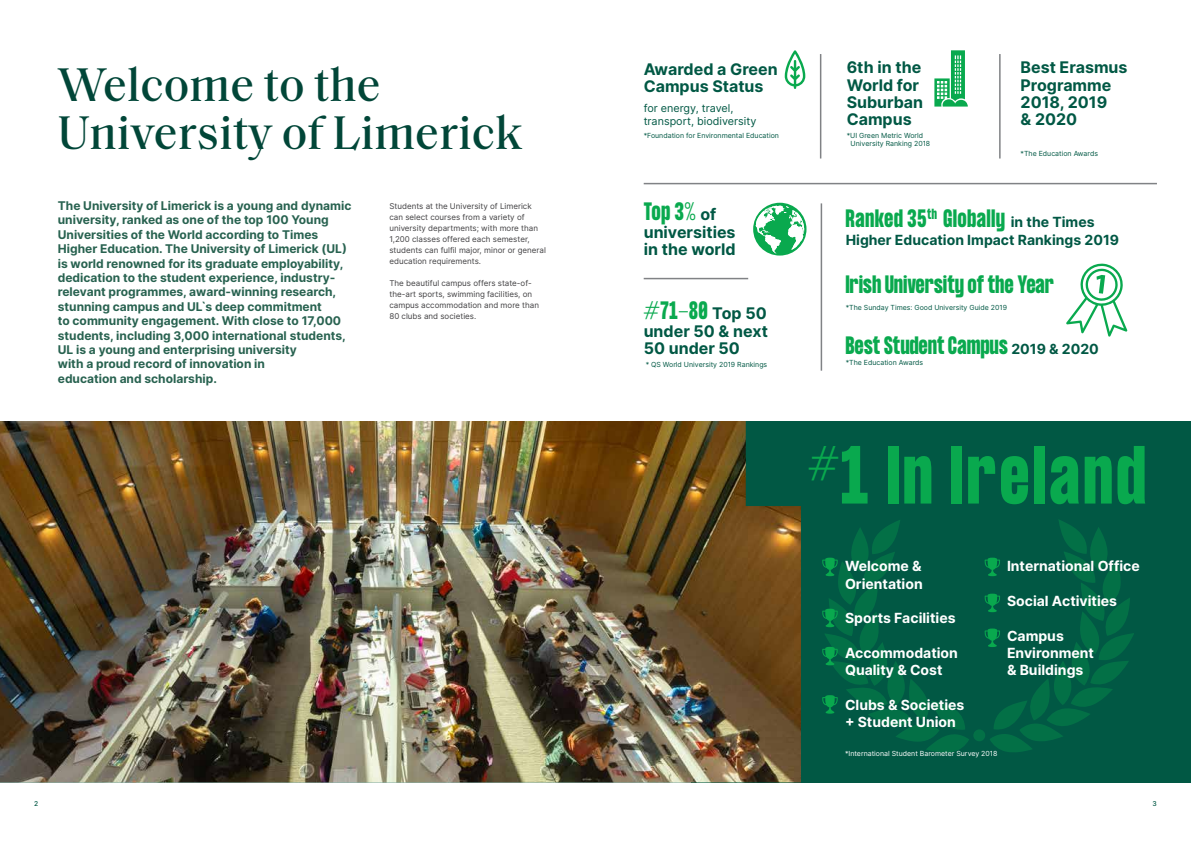
<style>
.page{position:relative;width:1191px;height:842px;background:#fff}
.page>*{position:absolute;margin:0;border:0;box-sizing:border-box;transform-origin:0 0}
.t1{font:700 72px "Formula Condensed";letter-spacing:.06em;color:#09a94e}
.t2{font:500 48px/47.9px "Saol Text";color:#014638}
.t3{font:700 22px "Formula Condensed";letter-spacing:.02em;color:#09a94e}
.t4{font:700 22px "Formula Condensed";letter-spacing:.04em;color:#09a94e}
.t5{font:700 16px/17.3px "Inter";color:#015844}
.t6{font:700 14px/17.3px "Inter";color:#fff}
.t7{font:700 14px "Inter";color:#015844}
.t8{font:700 12px/14.4px "Inter";color:#286250}
.t9{font:10.8px/13.2px "Inter";color:#015844}
.t10{font:8px/11px "Inter";color:#414042}
.t11{font:7px/7.2px "Inter";color:#015844}
.t12{font:7px "Inter";color:#fff}
.t13{font:500 6.7px "Inter";color:#015844}
.s1{font-family:"Inter";font-size:16px;color:#015844}
.s2{font-family:"Inter";font-size:14px;color:#015844}
</style>
<div class="page">
<div style="left:692px;top:421px;width:499px;height:361px;background:#015844"></div>
<img style="left:0;top:421px;width:801px;height:361px">
<svg style="left:934px;top:50px;width:33px;height:57px"></svg>
<hr style="left:820px;top:54px;width:1px;height:105px;background:#808285">
<svg style="left:784px;top:50px;width:21px;height:39px"></svg>
<hr style="left:999px;top:54px;width:1px;height:105px;background:#808285">
<hr style="left:643px;top:278px;width:105px;height:1px;background:#808285">
<hr style="left:820px;top:203px;width:2px;height:168px;background:#808285">
<hr style="left:643px;top:183px;width:514px;height:1px;background:#808285">
<div style="left:973px;top:729px;width:12px;height:12px;background:#037046;border-radius:50%"></div>
<svg style="left:822px;top:520px;width:147px;height:233px"></svg>
<svg style="left:984px;top:520px;width:150px;height:232px"></svg>
<svg style="left:753px;top:203px;width:53px;height:53px"></svg>
<svg style="left:755px;top:206px;width:49px;height:47px"></svg>
<svg style="left:1066px;top:263px;width:61px;height:74px"></svg>
<h2 class="t2" style="left:58px;top:58px;width:466px">Welcome to the<br>University of Limerick</h2>
<p class="t8" style="left:58px;top:198px;width:295px">The University of Limerick is a young and dynamic university, ranked as one of the top 100 Young Universities of the World according to Times Higher Education. The University of Limerick (UL) is world renowned for its graduate employability, dedication to the student experience, industry&shy;relevant programmes, award-winning research, stunning campus and UL`s deep commitment<br>to community engagement. With close to 17,000 students, including 3,000 international students, UL is a young and enterprising university<br>with a proud record of innovation in<br>education and scholarship.</p>
<p class="t10" style="left:389px;top:201px;width:158px">Students at the University of Limerick can select courses from a variety of university departments; with more than 1,200 classes offered each semester, students can fulfil major, minor or general education requirements.</p>
<p class="t10" style="left:389px;top:278px;width:151px">The beautiful campus offers state-of&shy;the-art sports, swimming facilities, on campus accommodation and more than 80 clubs and societies.</p>
<h3 class="t5" style="left:643px;top:60px;width:135px">Awarded a Green<br>Campus Status</h3>
<p class="t9" style="left:643px;top:101px;width:114px">for energy, travel, transport, biodiversity</p>
<p class="t11" style="left:643px;top:132px;width:137px">*Foundation for Environmental Education</p>
<h3 class="t3" style="left:643px;top:198px;width:74px">Top 3% <span class="s1">of</span></h3>
<h3 class="t5" style="left:643px;top:223px;width:93px">universities in the world</h3>
<h3 class="t3" style="left:643px;top:298px;width:124px">#71-80 <span class="s1">Top 50</span></h3>
<h3 class="t5" style="left:643px;top:322px;width:126px">under 50 &amp; next<br>50 under 50</h3>
<p class="t11" style="left:645px;top:361px;width:123px">* QS World University 2019 Rankings</p>
<h3 class="t5" style="left:846px;top:59px;width:78px">6th in the<br>World for<br>Suburban<br>Campus</h3>
<p class="t11" style="left:850px;top:132px;width:81px;text-indent:-4px">*UI Green Metric World<br>University Ranking 2018</p>
<h3 class="t5" style="left:1020px;top:59px;width:108px">Best Erasmus<br>Programme<br>2018, 2019<br>&amp; 2020</h3>
<p class="t11" style="left:1020px;top:149px;width:79px">*The Education Awards</p>
<h3 class="t4" style="left:845px;top:205px;width:250px">Ranked 35<sup>th</sup> Globally <span class="s2">in the Times</span></h3>
<p class="t7" style="left:845px;top:229px;width:275px">Higher Education Impact Rankings 2019</p>
<h3 class="t3" style="left:845px;top:271px;width:210px">Irish University of the Year</h3>
<p class="t11" style="left:845px;top:304px;width:163px">*The Sunday Times: Good University Guide 2019</p>
<h3 class="t3" style="left:845px;top:332px;width:255px">Best Student Campus <span class="s2">2019 &amp; 2020</span></h3>
<p class="t11" style="left:845px;top:359px;width:79px">*The Education Awards</p>
<h1 class="t1" style="left:808px;top:432px;width:338px"><sup>#</sup>1 In Ireland</h1>
<p class="t6" style="left:845px;top:557px;width:79px">Welcome &amp;<br>Orientation</p>
<p class="t6" style="left:845px;top:609px;width:112px">Sports Facilities</p>
<p class="t6" style="left:845px;top:644px;width:114px">Accommodation<br>Quality &amp; Cost</p>
<p class="t6" style="left:845px;top:696px;width:121px">Clubs &amp; Societies + Student Union</p>
<p class="t12" style="left:845px;top:748px;width:154px">*International Student Barometer Survey 2018</p>
<p class="t6" style="left:1007px;top:557px;width:134px">International Office</p>
<p class="t6" style="left:1007px;top:592px;width:112px">Social Activities</p>
<p class="t6" style="left:1007px;top:626px;width:88px">Campus<br>Environment &amp; Buildings</p>
<p class="t13" style="left:34px;top:799px;width:6px">2</p>
<p class="t13" style="left:1152px;top:799px;width:6px">3</p>
</div>
